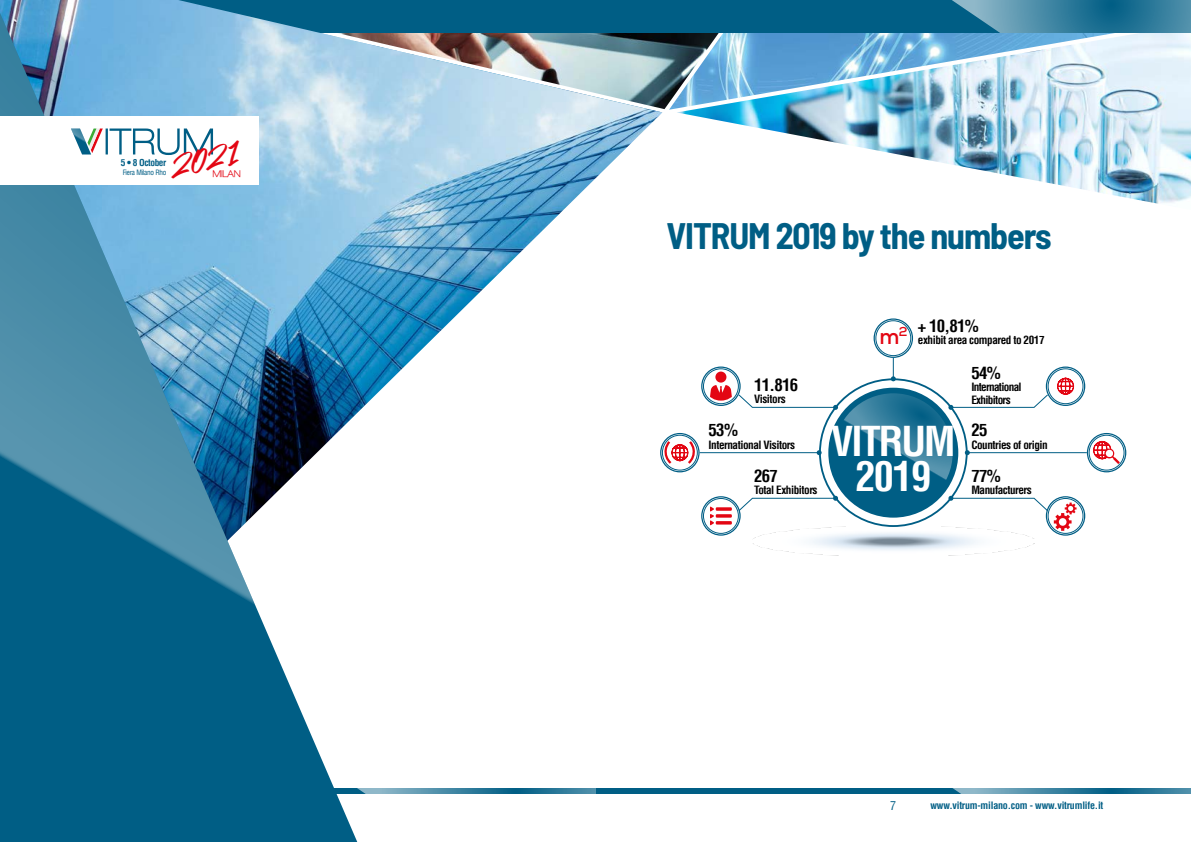
<style>
.page{position:relative;width:1191px;height:842px;background:#fff}
.page>*{position:absolute;margin:0;border:0;box-sizing:border-box;transform-origin:0 0}
.t1{font:700 condensed 40.3px/35.4px "Helvetica LT";letter-spacing:-.05em;color:#fff;text-align:center}
.t2{font:700 semi-condensed 36px "Barlow";letter-spacing:-.03em;color:#005e85}
.t3{font:27px "Samble Tracie";color:#e30613}
.t4{font:700 22.1px "Nexa";color:#e30613}
.t5{font:700 condensed 16.8px "Helvetica LT";letter-spacing:-.04em;color:#000}
.t6{font:condensed 12px "Helvetica LT";color:#005e85}
.t7{font:700 condensed 11.2px "Helvetica LT";letter-spacing:-.04em;color:#000}
.t8{font:700 condensed 11.2px/12.4px "Helvetica LT";letter-spacing:-.06em;color:#000}
.t9{font:700 condensed 10px "Helvetica LT";letter-spacing:-.02em;color:#005e85}
.t10{font:700 condensed 9.3px "Helvetica LT";letter-spacing:-.04em;color:#005e85}
.t11{font:700 9.3px "Lowvetica";letter-spacing:-.03em;color:#e30613}
.t12{font:condensed 7.2px "Helvetica LT";letter-spacing:-.04em;color:#005e85}
</style>
<div class="page">
<img style="left:677px;top:33px;width:514px;height:171px">
<img style="left:662px;top:33px;width:69px;height:76px">
<div style="left:595px;top:788px;width:596px;height:6px;background:#005e85"></div>
<svg style="left:952px;top:788px;width:239px;height:6px"></svg>
<svg style="left:357px;top:788px;width:238px;height:6px"></svg>
<div style="left:0;top:0;width:1191px;height:33px;background:#005e85"></div>
<svg style="left:952px;top:0;width:239px;height:33px"></svg>
<img style="left:0;top:0;width:662px;height:461px">
<hr style="left:699px;top:452px;width:120px;height:1px;background:#005e85">
<hr style="left:967px;top:452px;width:119px;height:1px;background:#005e85">
<div style="left:701px;top:366px;width:39px;height:40px;border:1px solid #005e85;border-radius:50%"></div>
<div style="left:703px;top:369px;width:35px;height:35px;border:1px solid #005e85;border-radius:50%"></div>
<div style="left:1045px;top:366px;width:40px;height:40px;border:1px solid #005e85;border-radius:50%"></div>
<div style="left:1048px;top:369px;width:35px;height:35px;border:1px solid #005e85;border-radius:50%"></div>
<div style="left:701px;top:496px;width:39px;height:40px;border:1px solid #005e85;border-radius:50%"></div>
<div style="left:703px;top:498px;width:35px;height:36px;border:1px solid #005e85;border-radius:50%"></div>
<div style="left:1045px;top:496px;width:40px;height:40px;border:1px solid #005e85;border-radius:50%"></div>
<div style="left:1048px;top:498px;width:35px;height:36px;border:1px solid #005e85;border-radius:50%"></div>
<div style="left:660px;top:433px;width:39px;height:39px;border:1px solid #005e85;border-radius:50%"></div>
<div style="left:662px;top:435px;width:35px;height:35px;border:1px solid #005e85;border-radius:50%"></div>
<div style="left:1086px;top:433px;width:40px;height:39px;border:1px solid #005e85;border-radius:50%"></div>
<div style="left:1089px;top:435px;width:35px;height:35px;border:1px solid #005e85;border-radius:50%"></div>
<div style="left:873px;top:318px;width:40px;height:40px;border:1px solid #005e85;border-radius:50%"></div>
<div style="left:875px;top:320px;width:36px;height:36px;border:1px solid #005e85;border-radius:50%"></div>
<svg style="left:1092px;top:440px;width:27px;height:24px"></svg>
<svg style="left:738px;top:358px;width:338px;height:173px"></svg>
<div style="left:715px;top:372px;width:11px;height:11px;background:#e30613;border-radius:50%"></div>
<svg style="left:710px;top:385px;width:22px;height:16px"></svg>
<svg style="left:710px;top:506px;width:22px;height:19px"></svg>
<svg style="left:664px;top:439px;width:31px;height:27px"></svg>
<div style="left:1105px;top:450px;width:8px;height:7px;background:#fff;border-radius:50%"></div>
<svg style="left:0;top:13px;width:357px;height:829px;background:#4f91b1"></svg>
<div style="left:0;top:116px;width:259px;height:68px;background:#fff"></div>
<svg style="left:71px;top:129px;width:142px;height:26px"></svg>
<h3 class="t3" style="left:164px;top:152px;width:72px;rotate:-13deg">2021</h3>
<p class="t10" style="left:121px;top:157px;width:47px">5 • 8 October</p>
<p class="t12" style="left:123px;top:168px;width:45px">Fiera Milano Rho</p>
<p class="t11" style="left:212px;top:169px;width:30px">MILAN</p>
<h2 class="t2" style="left:666px;top:213px;width:387px">VITRUM 2019 by the numbers</h2>
<h3 class="t5" style="left:754px;top:374px;width:46px">11.816</h3>
<p class="t7" style="left:754px;top:392px;width:33px">Visitors</p>
<h3 class="t5" style="left:708px;top:420px;width:31px">53%</h3>
<p class="t7" style="left:708px;top:438px;width:88px">International Visitors</p>
<h3 class="t5" style="left:754px;top:465px;width:25px">267</h3>
<p class="t7" style="left:754px;top:483px;width:65px">Total Exhibitors</p>
<h3 class="t4" style="left:879px;top:322px;width:30px">m<sup>2</sup></h3>
<h3 class="t5" style="left:918px;top:315px;width:62px">+ 10,81%</h3>
<p class="t7" style="left:918px;top:333px;width:128px">exhibit area compared to 2017</p>
<h3 class="t5" style="left:971px;top:362px;width:31px">54%</h3>
<p class="t8" style="left:971px;top:381px;width:52px">International<br>Exhibitors</p>
<h1 class="t1" style="left:831px;top:423px;width:126px">VITRUM<br>2019</h1>
<h3 class="t5" style="left:971px;top:420px;width:18px">25</h3>
<p class="t7" style="left:971px;top:438px;width:78px">Countries of origin</p>
<h3 class="t5" style="left:971px;top:465px;width:31px">77%</h3>
<p class="t7" style="left:971px;top:483px;width:62px">Manufacturers</p>
<p class="t6" style="left:890px;top:798px;width:7px">7</p>
<p class="t9" style="left:930px;top:799px;width:174px">www.vitrum-milano.com - www.vitrumlife.it</p>
</div>
